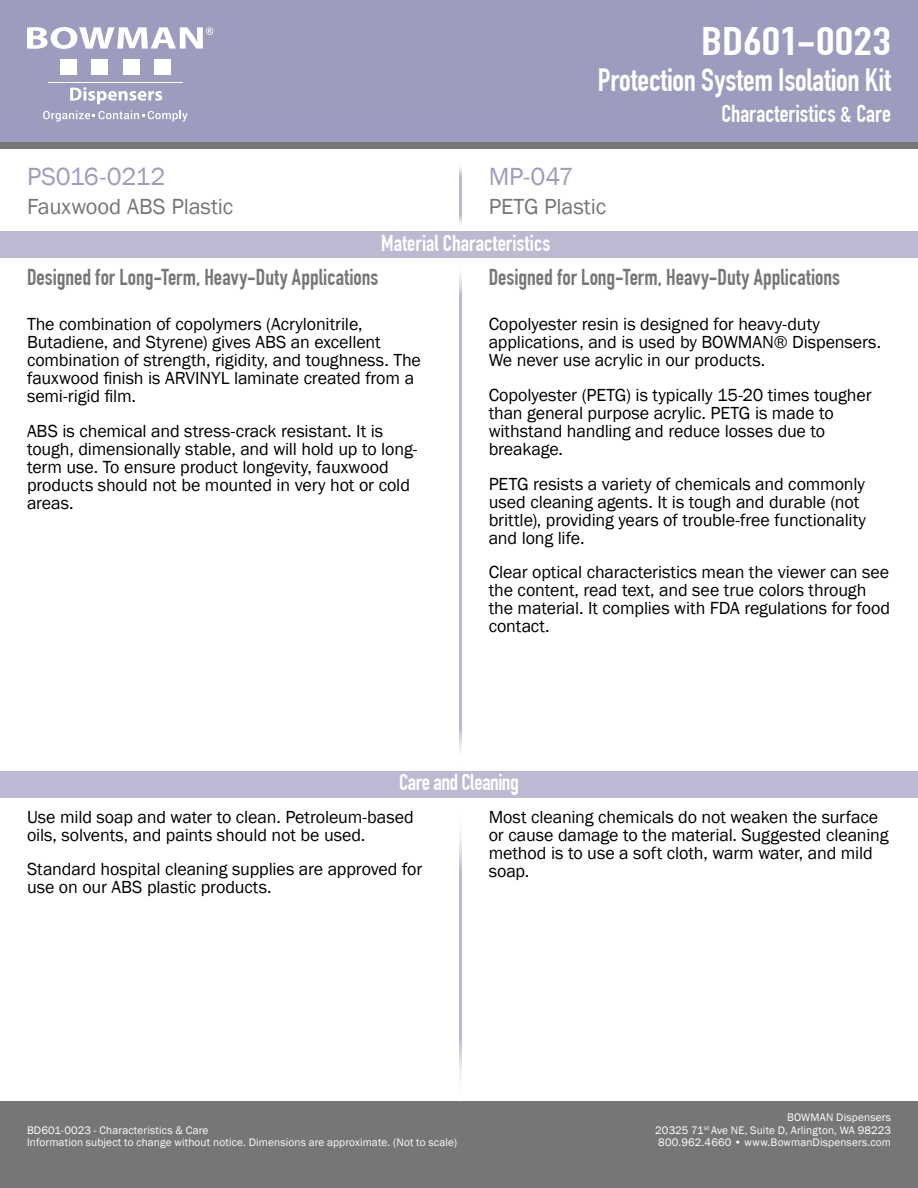
<style>
.page{position:relative;width:918px;height:1188px;background:#fff}
.page>*{position:absolute;margin:0;border:0;box-sizing:border-box;transform-origin:0 0}
.t1{font:700 39px "DIN Condensed";letter-spacing:.005em;color:#fff;scale:1.28 1}
.t2{font:700 31.5px "DIN Condensed";color:#fff}
.t3{font:25.5px "Franklin Gothic";letter-spacing:-.015em;color:#9d9cbe}
.t4{font:700 24px "DIN Condensed";letter-spacing:.005em;color:#fff}
.t5{font:700 22.5px "DIN Condensed";color:#787675}
.t6{font:22.5px "Franklin Gothic";letter-spacing:-.005em;color:#787675}
.t7{font:700 22.5px "DIN Condensed";color:#fff}
.t8{font:700 22.5px "DIN Condensed";letter-spacing:-.02em;color:#fff}
.t9{font:18px/18px "Franklin Gothic";letter-spacing:-.01em;color:#000}
.t10{font:11.25px/12.8px "Franklin Gothic";letter-spacing:.01em;color:#fff}
</style>
<div class="page">
<div style="left:0;top:0;width:918px;height:148px;background:#787675"></div>
<div style="left:0;top:1101px;width:918px;height:87px;background:#787675"></div>
<div style="left:0;top:0;width:918px;height:142px;background:#9d9cbe"></div>
<div style="left:0;top:231px;width:918px;height:27px;background:#bbbad2"></div>
<div style="left:0;top:771px;width:918px;height:27px;background:#bbbad2"></div>
<svg style="left:27px;top:27px;width:186px;height:22px"></svg>
<div style="left:60px;top:59px;width:17px;height:16px;background:#fff"></div>
<div style="left:92px;top:59px;width:16px;height:16px;background:#fff"></div>
<div style="left:123px;top:59px;width:17px;height:16px;background:#fff"></div>
<div style="left:154px;top:59px;width:17px;height:16px;background:#fff"></div>
<hr style="left:49px;top:82px;width:134px;height:1px;background:#fff">
<svg style="left:70px;top:87px;width:92px;height:17px"></svg>
<svg style="left:43px;top:110px;width:145px;height:12px"></svg>
<h1 class="t1" style="left:701px;top:18px;width:150px">BD601-0023</h1>
<h2 class="t2" style="left:598px;top:61px;width:295px">Protection System Isolation Kit</h2>
<h3 class="t3" style="left:27px;top:161px;width:140px">PS016-0212</h3>
<p class="t6" style="left:27px;top:193px;width:208px">Fauxwood ABS Plastic</p>
<h3 class="t3" style="left:489px;top:161px;width:87px">MP-047</h3>
<p class="t6" style="left:489px;top:193px;width:119px">PETG Plastic</p>
<p class="t7" style="left:381px;top:230px;width:171px">Material Characteristics</p>
<h3 class="t4" style="left:721px;top:99px;width:171px">Characteristics &amp; Care</h3>
<p class="t5" style="left:27px;top:264px;width:353px">Designed for Long-Term, Heavy-Duty Applications</p>
<p class="t5" style="left:489px;top:264px;width:353px">Designed for Long-Term, Heavy-Duty Applications</p>
<p class="t9" style="left:27px;top:316px;width:396px">The combination of copolymers (Acrylonitrile, Butadiene, and Styrene) gives ABS an excellent combination of strength, rigidity, and toughness. The fauxwood finish is ARVINYL laminate created from a semi-rigid film.</p>
<p class="t9" style="left:27px;top:422px;width:392px">ABS is chemical and stress-crack resistant. It is tough, dimensionally stable, and will hold up to long&shy;term use. To ensure product longevity, fauxwood products should not be mounted in very hot or cold areas.</p>
<p class="t9" style="left:489px;top:316px;width:394px">Copolyester resin is designed for heavy-duty applications, and is used by BOWMAN® Dispensers.<br>We never use acrylic in our products.</p>
<p class="t9" style="left:489px;top:386px;width:384px">Copolyester (PETG) is typically 15-20 times tougher than general purpose acrylic. PETG is made to withstand handling and reduce losses due to breakage.</p>
<p class="t9" style="left:489px;top:475px;width:379px">PETG resists a variety of chemicals and commonly used cleaning agents. It is tough and durable (not brittle), providing years of trouble-free functionality and long life.</p>
<p class="t9" style="left:489px;top:564px;width:403px">Clear optical characteristics mean the viewer can see the content, read text, and see true colors through the material. It complies with FDA regulations for food contact.</p>
<p class="t8" style="left:399px;top:769px;width:121px">Care and Cleaning</p>
<p class="t9" style="left:27px;top:808px;width:388px">Use mild soap and water to clean. Petroleum-based oils, solvents, and paints should not be used.</p>
<p class="t9" style="left:27px;top:861px;width:397px">Standard hospital cleaning supplies are approved for use on our ABS plastic products.</p>
<p class="t9" style="left:489px;top:808px;width:401px">Most cleaning chemicals do not weaken the surface or cause damage to the material. Suggested cleaning method is to use a soft cloth, warm water, and mild soap.</p>
<p class="t10" style="left:27px;top:1124px;width:432px">BD601-0023 - Characteristics &amp; Care<br>Information subject to change without notice. Dimensions are approximate. (Not to scale)</p>
<p class="t10" style="left:655px;top:1111px;width:237px;text-align:justify;text-indent:132px">BOWMAN Dispensers 20325 71<sup>st</sup> Ave NE, Suite D, Arlington, WA 98223<br>800.962.4660 • www.BowmanDispensers.com</p>
</div>
